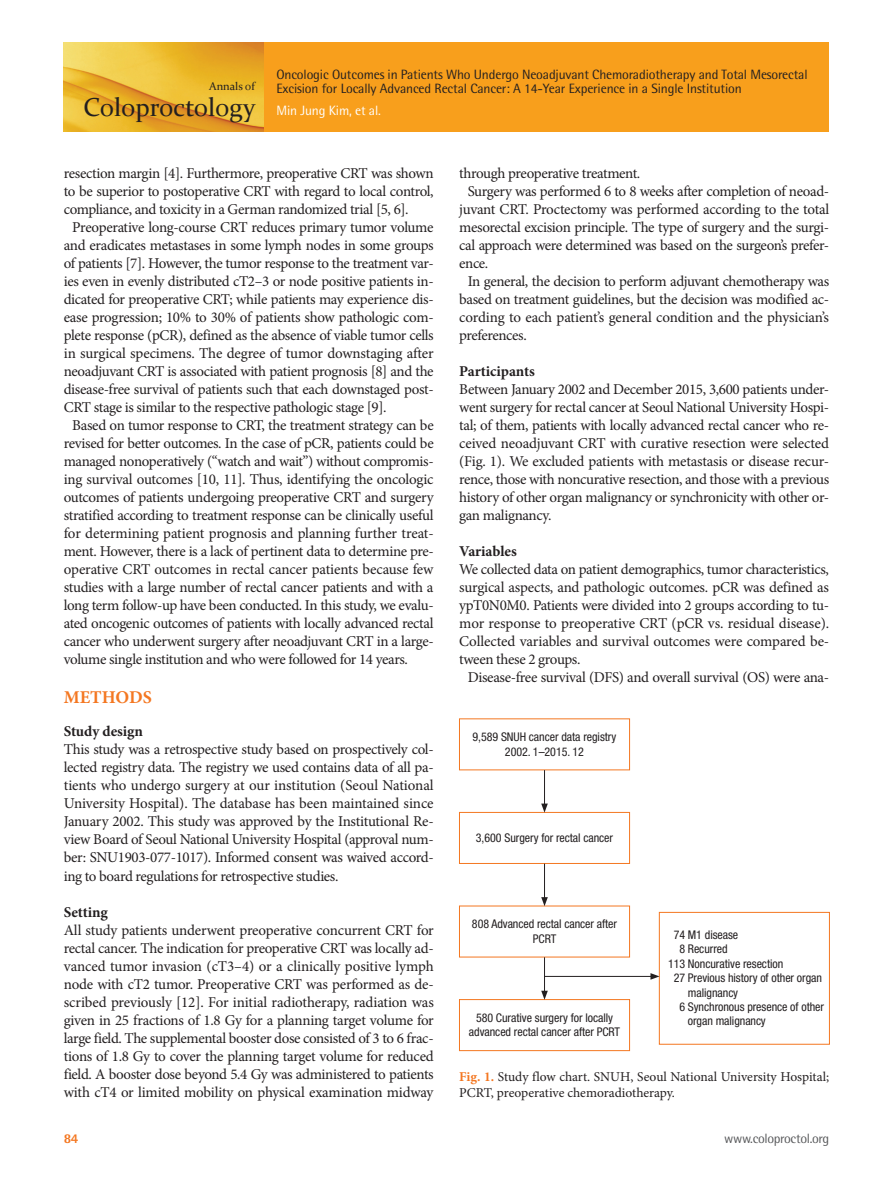
<style>
.page{position:relative;width:893px;height:1191px;background:#fff}
.page>*{position:absolute;margin:0;border:0;box-sizing:border-box;transform-origin:0 0}
.t1{font:25.95px "Constantia";color:#231f20}
.본문제목_대{font:700 18px "Minion Pro";letter-spacing:-.005em;color:#f47721}
.본문{font:15px/18px "Minion Pro";letter-spacing:-.025em;color:#231f20;text-align:justify}
.본문_앞단락0{font:15px/18px "Minion Pro";letter-spacing:-.025em;color:#231f20;text-align:justify}
.본문제목_중{font:700 15px "Minion Pro";letter-spacing:-.005em;color:#231f20}
.t2{font:13.5px/13.5px "Rotis Semi Sans Std";letter-spacing:-.01em;color:#231f20}
.표그림설명{font:13.5px/16.2px "Minion Pro";letter-spacing:-.005em;color:#231f20}
.t3{font:13.5px "Rotis Semi Sans Std";letter-spacing:-.025em;color:#57585a}
.t4{font:13.5px "Rotis Semi Sans Std";letter-spacing:-.01em;color:#fff}
.t5{font:800 13.5px "Rotis Semi Sans Std";color:#f47721}
.그림_지문_8pt{font:condensed 12px/14.4px "Helvetica Neue LT Std";letter-spacing:-.005em;color:#231f20;text-align:center}
.t6{font:11.25px "Constantia";color:#231f20}
.s1{font-weight:700;color:#f47721}
</style>
<div class="page">
<div style="left:264px;top:43px;width:565px;height:89px;background:#f89f1c"></div>
<img style="left:64px;top:43px;width:200px;height:89px">
<div style="left:459px;top:812px;width:171px;height:51px;border:1px solid #f47721"></div>
<div style="left:659px;top:912px;width:171px;height:132px;border:1px solid #f47721"></div>
<div style="left:459px;top:999px;width:171px;height:51px;border:1px solid #f47721"></div>
<hr style="left:544px;top:770px;width:1px;height:36px;background:#231f20">
<svg style="left:541px;top:803px;width:7px;height:9px"></svg>
<hr style="left:544px;top:863px;width:1px;height:36px;background:#231f20">
<svg style="left:541px;top:897px;width:7px;height:9px"></svg>
<hr style="left:544px;top:957px;width:1px;height:36px;background:#231f20">
<svg style="left:541px;top:990px;width:7px;height:9px"></svg>
<hr style="left:544px;top:976px;width:109px;height:1px;background:#231f20">
<svg style="left:650px;top:973px;width:10px;height:6px"></svg>
<p class="t6" style="left:209px;top:79px;width:47px">Annals of</p>
<p class="t1" style="left:83px;top:90px;width:174px">Coloproctology</p>
<p class="t2" style="left:276px;top:68px;width:533px">Oncologic Outcomes in Patients Who Undergo Neoadjuvant Chemoradiotherapy and Total Mesorectal<br>Excision for Locally Advanced Rectal Cancer: A 14-Year Experience in a Single Institution</p>
<p class="t4" style="left:276px;top:102px;width:106px">Min Jung Kim, et al.</p>
<p class="본문" style="left:64px;top:164px;width:371px">resection margin [4]. Furthermore, preoperative CRT was shown to be superior to postoperative CRT with regard to local control, compliance, and toxicity in a German randomized trial [5, 6].</p>
<p class="본문" style="left:64px;top:218px;width:371px;text-indent:9px">Preoperative long-course CRT reduces primary tumor volume and eradicates metastases in some lymph nodes in some groups of patients [7]. However, the tumor response to the treatment var&shy;ies even in evenly distributed cT2–3 or node positive patients in&shy;dicated for preoperative CRT; while patients may experience dis&shy;ease progression; 10% to 30% of patients show pathologic com&shy;plete response (pCR), defined as the absence of viable tumor cells in surgical specimens. The degree of tumor downstaging after neoadjuvant CRT is associated with patient prognosis [8] and the disease-free survival of patients such that each downstaged post-CRT stage is similar to the respective pathologic stage [9].</p>
<p class="본문" style="left:64px;top:416px;width:371px;text-indent:9px">Based on tumor response to CRT, the treatment strategy can be revised for better outcomes. In the case of pCR, patients could be managed nonoperatively (“watch and wait”) without compromis&shy;ing survival outcomes [10, 11]. Thus, identifying the oncologic outcomes of patients undergoing preoperative CRT and surgery stratified according to treatment response can be clinically useful for determining patient prognosis and planning further treat&shy;ment. However, there is a lack of pertinent data to determine pre&shy;operative CRT outcomes in rectal cancer patients because few studies with a large number of rectal cancer patients and with a long term follow-up have been conducted. In this study, we evalu&shy;ated oncogenic outcomes of patients with locally advanced rectal cancer who underwent surgery after neoadjuvant CRT in a large&shy;volume single institution and who were followed for 14 years.</p>
<p class="본문제목_대" style="left:64px;top:684px;width:90px">METHODS</p>
<p class="본문제목_중" style="left:64px;top:721px;width:81px">Study design</p>
<p class="본문_앞단락0" style="left:64px;top:740px;width:371px">This study was a retrospective study based on prospectively col&shy;lected registry data. The registry we used contains data of all pa&shy;tients who undergo surgery at our institution (Seoul National University Hospital). The database has been maintained since January 2002. This study was approved by the Institutional Re&shy;view Board of Seoul National University Hospital (approval num&shy;ber: SNU1903-077-1017). Informed consent was waived accord&shy;ing to board regulations for retrospective studies.</p>
<p class="본문제목_중" style="left:64px;top:901px;width:45px">Setting</p>
<p class="본문_앞단락0" style="left:64px;top:920px;width:372px">All study patients underwent preoperative concurrent CRT for rectal cancer. The indication for preoperative CRT was locally ad&shy;vanced tumor invasion (cT3–4) or a clinically positive lymph node with cT2 tumor. Preoperative CRT was performed as de&shy;scribed previously [12]. For initial radiotherapy, radiation was given in 25 fractions of 1.8 Gy for a planning target volume for large field. The supplemental booster dose consisted of 3 to 6 frac&shy;tions of 1.8 Gy to cover the planning target volume for reduced field. A booster dose beyond 5.4 Gy was administered to patients with cT4 or limited mobility on physical examination midway</p>
<p class="t5" style="left:64px;top:1129px;width:16px">84</p>
<p class="본문_앞단락0" style="left:459px;top:164px;width:183px">through preoperative treatment.</p>
<p class="본문" style="left:459px;top:182px;width:372px;text-indent:9px">Surgery was performed 6 to 8 weeks after completion of neoad&shy;juvant CRT. Proctectomy was performed according to the total mesorectal excision principle. The type of surgery and the surgi&shy;cal approach were determined was based on the surgeon’s prefer&shy;ence.</p>
<p class="본문" style="left:459px;top:272px;width:371px;text-indent:9px">In general, the decision to perform adjuvant chemotherapy was based on treatment guidelines, but the decision was modified ac&shy;cording to each patient’s general condition and the physician’s preferences.</p>
<p class="본문제목_중" style="left:459px;top:361px;width:77px">Participants</p>
<p class="본문_앞단락0" style="left:459px;top:380px;width:371px">Between January 2002 and December 2015, 3,600 patients under&shy;went surgery for rectal cancer at Seoul National University Hospi&shy;tal; of them, patients with locally advanced rectal cancer who re&shy;ceived neoadjuvant CRT with curative resection were selected (Fig. 1). We excluded patients with metastasis or disease recur&shy;rence, those with noncurative resection, and those with a previous history of other organ malignancy or synchronicity with other or&shy;gan malignancy.</p>
<p class="본문제목_중" style="left:459px;top:541px;width:59px">Variables</p>
<p class="본문_앞단락0" style="left:459px;top:560px;width:371px">We collected data on patient demographics, tumor characteristics, surgical aspects, and pathologic outcomes. pCR was defined as ypT0N0M0. Patients were divided into 2 groups according to tu&shy;mor response to preoperative CRT (pCR vs. residual disease).<br>Collected variables and survival outcomes were compared be&shy;tween these 2 groups.</p>
<p class="본문" style="left:468px;top:668px;width:363px">Disease-free survival (DFS) and overall survival (OS) were ana-</p>
<p class="그림_지문_8pt" style="left:473px;top:729px;width:145px">9,589 SNUH cancer data registry</p>
<p class="그림_지문_8pt" style="left:505px;top:744px;width:81px">2002. 1–2015. 12</p>
<p class="그림_지문_8pt" style="left:476px;top:830px;width:139px">3,600 Surgery for rectal cancer</p>
<p class="그림_지문_8pt" style="left:472px;top:916px;width:147px">808 Advanced rectal cancer after<br>PCRT</p>
<p class="그림_지문_8pt" style="left:674px;top:927px;width:66px">74 M1 disease</p>
<p class="그림_지문_8pt" style="left:679px;top:942px;width:50px">8 Recurred</p>
<p class="그림_지문_8pt" style="left:668px;top:956px;width:117px">113 Noncurative resection</p>
<p class="그림_지문_8pt" style="left:688px;top:970px;width:136px;text-align:left;text-indent:-14px">27 Previous history of other organ malignancy</p>
<p class="그림_지문_8pt" style="left:688px;top:999px;width:138px;text-align:left;text-indent:-9px">6 Synchronous presence of other organ malignancy</p>
<p class="그림_지문_8pt" style="left:469px;top:1010px;width:153px">580 Curative surgery for locally advanced rectal cancer after PCRT</p>
<p class="표그림설명" style="left:459px;top:1068px;width:371px"><span class="s1">Fig. 1.</span> Study flow chart. SNUH, Seoul National University Hospital;<br>PCRT, preoperative chemoradiotherapy.</p>
<p class="t3" style="left:724px;top:1130px;width:106px">www.coloproctol.org</p>
</div>
